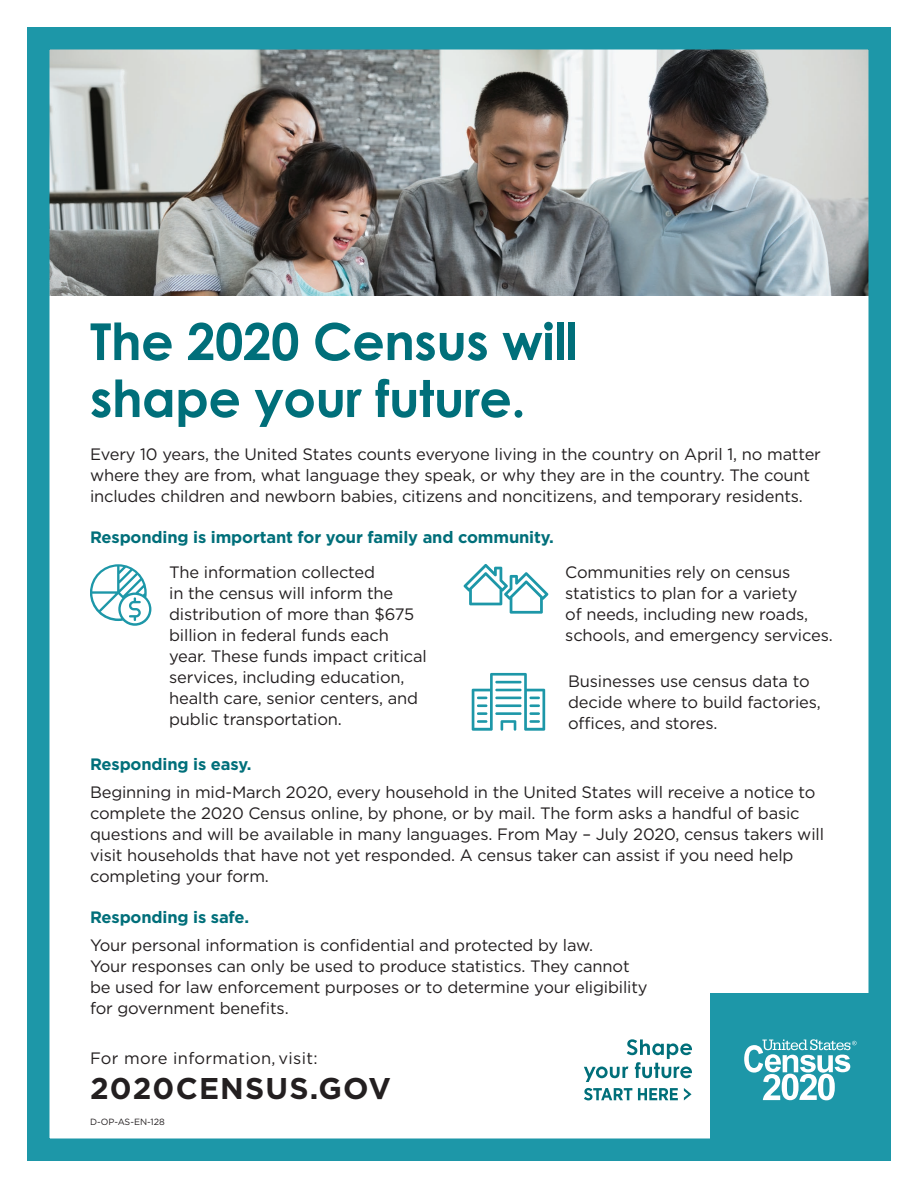
<style>
.page{position:relative;width:918px;height:1188px;background:#fff}
.page>*{position:absolute;margin:0;border:0;box-sizing:border-box;transform-origin:0 0}
.t1{font:700 51px/57px "Century Gothic Pro";letter-spacing:-.01em;color:#006f7a}
.CTA_URL{font:700 30px "Gotham HTF";letter-spacing:.04em;color:#231f20}
.Body_Copy{font:16.5px/21px "Gotham HTF";letter-spacing:-.01em;color:#231f20}
.t2{font:700 16.5px "Gotham HTF";letter-spacing:-.01em;color:#006f7a}
.Body_Copy-2{font:16.5px "Gotham HTF";letter-spacing:.02em;color:#231f20}
.t3{font:9px "Gotham HTF";color:#231f20}
</style>
<div class="page">
<img style="left:50px;top:50px;width:818px;height:246px">
<svg style="left:90px;top:564px;width:61px;height:62px"></svg>
<svg style="left:464px;top:564px;width:84px;height:50px"></svg>
<svg style="left:472px;top:673px;width:73px;height:58px"></svg>
<svg style="left:584px;top:1088px;width:48px;height:12px"></svg>
<svg style="left:638px;top:1088px;width:40px;height:12px"></svg>
<svg style="left:684px;top:1088px;width:8px;height:12px"></svg>
<svg style="left:584px;top:1039px;width:108px;height:43px"></svg>
<div style="left:710px;top:994px;width:180px;height:167px;background:#1d97a8"></div>
<svg style="left:744px;top:1039px;width:113px;height:61px"></svg>
<div style="left:27px;top:27px;width:864px;height:1134px;border:22px solid #1d97a8"></div>
<h1 class="t1" style="left:90px;top:312px;width:490px">The 2020 Census will shape your future.</h1>
<p class="Body_Copy" style="left:90px;top:443px;width:733px">Every 10 years, the United States counts everyone living in the country on April 1, no matter where they are from, what language they speak, or why they are in the country. The count includes children and newborn babies, citizens and noncitizens, and temporary residents.</p>
<h2 class="t2" style="left:90px;top:528px;width:465px">Responding is important for your family and community.</h2>
<p class="Body_Copy" style="left:169px;top:561px;width:259px">The information collected<br>in the census will inform the distribution of more than $675 billion in federal funds each year. These funds impact critical services, including education, health care, senior centers, and public transportation.</p>
<p class="Body_Copy" style="left:565px;top:561px;width:269px">Communities rely on census statistics to plan for a variety<br>of needs, including new roads, schools, and emergency services.</p>
<p class="Body_Copy" style="left:568px;top:670px;width:254px">Businesses use census data to decide where to build factories, offices, and stores.</p>
<h2 class="t2" style="left:90px;top:755px;width:163px">Responding is easy.</h2>
<p class="Body_Copy" style="left:90px;top:781px;width:736px">Beginning in mid-March 2020, every household in the United States will receive a notice to complete the 2020 Census online, by phone, or by mail. The form asks a handful of basic questions and will be available in many languages. From May – July 2020, census takers will visit households that have not yet responded. A census taker can assist if you need help completing your form.</p>
<h2 class="t2" style="left:90px;top:908px;width:161px">Responding is safe.</h2>
<p class="Body_Copy" style="left:90px;top:934px;width:559px">Your personal information is confidential and protected by law.<br>Your responses can only be used to produce statistics. They cannot be used for law enforcement purposes or to determine your eligibility for government benefits.</p>
<h2 class="Body_Copy-2" style="left:90px;top:1049px;width:229px">For more information, visit:</h2>
<p class="CTA_URL" style="left:90px;top:1071px;width:303px">2020CENSUS.GOV</p>
<p class="t3" style="left:90px;top:1117px;width:76px">D-OP-AS-EN-128</p>
</div>
